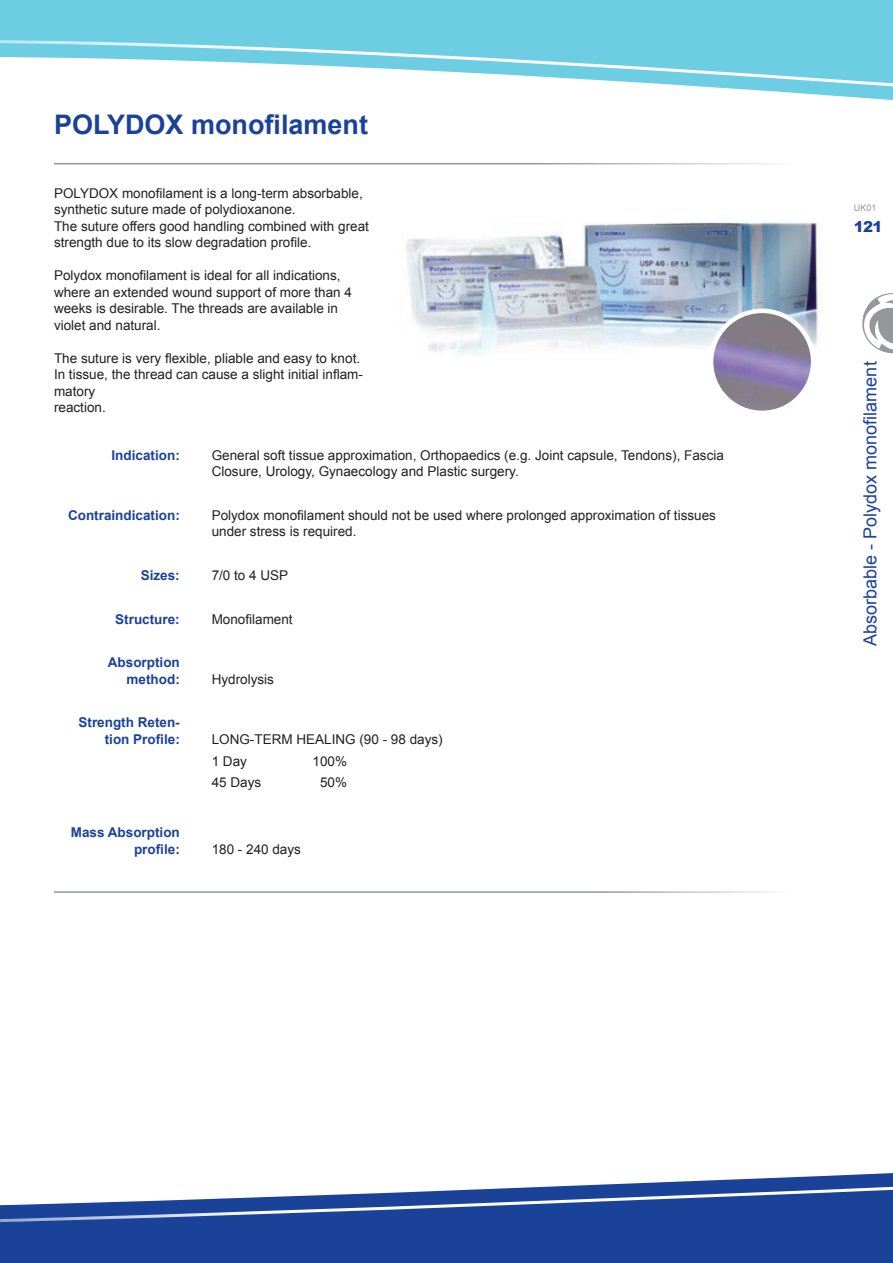
<style>
.page{position:relative;width:893px;height:1263px;background:#fff}
.page>*{position:absolute;margin:0;border:0;box-sizing:border-box;transform-origin:0 0}
.t1{font:700 27px "Arial";color:#1b4299}
.t2{font:18px "Arial";color:#1b4299}
.t3{font:900 15px "Arial";color:#1b4299}
.t4{font:13.5px/16.5px "Arial";color:#231f20}
.t5{font:700 13.5px/16.5px "Arial";color:#1b4299;text-align:right}
.t6{font:9px "Arial";color:#93989d}
</style>
<div class="page">
<svg style="left:862px;top:293px;width:31px;height:61px"></svg>
<img style="left:406px;top:222px;width:416px;height:132px">
<hr style="left:54px;top:163px;width:737px;height:1px;background:#93989d">
<hr style="left:54px;top:891px;width:737px;height:2px;background:#93989d">
<img style="left:711px;top:311px;width:102px;height:102px;border-radius:51px">
<div style="left:709px;top:309px;width:106px;height:106px;border:4px solid #fff;border-radius:50%"></div>
<svg style="left:0;top:1173px;width:893px;height:90px;fill:#1b4299"></svg>
<svg style="left:0;top:0;width:893px;height:100px;fill:#6dcde3"></svg>
<svg style="left:0;top:1185px;width:893px;height:42px"></svg>
<svg style="left:0;top:37px;width:893px;height:52px"></svg>
<p class="t1" style="left:54px;top:107px;width:316px">POLYDOX monofilament</p>
<p class="t4" style="left:54px;top:185px;width:310px">POLYDOX monofilament is a long-term absorbable, synthetic suture made of polydioxanone.</p>
<p class="t4" style="left:54px;top:218px;width:316px">The suture offers good handling combined with great strength due to its slow degradation profile.</p>
<p class="t4" style="left:54px;top:267px;width:299px">Polydox monofilament is ideal for all indications, where an extended wound support of more than 4 weeks is desirable. The threads are available in violet and natural.</p>
<p class="t4" style="left:54px;top:350px;width:310px">The suture is very flexible, pliable and easy to knot.<br>In tissue, the thread can cause a slight initial inflam&shy;matory<br>reaction.</p>
<p class="t5" style="left:112px;top:447px;width:70px">Indication:</p>
<p class="t4" style="left:212px;top:447px;width:514px">General soft tissue approximation, Orthopaedics (e.g. Joint capsule, Tendons), Fascia<br>Closure, Urology, Gynaecology and Plastic surgery.</p>
<p class="t5" style="left:68px;top:507px;width:113px">Contraindication:</p>
<p class="t4" style="left:212px;top:507px;width:506px">Polydox monofilament should not be used where prolonged approximation of tissues under stress is required.</p>
<p class="t5" style="left:141px;top:567px;width:41px">Sizes:</p>
<p class="t4" style="left:212px;top:567px;width:78px">7/0 to 4 USP</p>
<p class="t5" style="left:115px;top:611px;width:66px">Structure:</p>
<p class="t4" style="left:212px;top:611px;width:83px">Monofilament</p>
<p class="t5" style="left:108px;top:655px;width:73px">Absorption method:</p>
<p class="t4" style="left:212px;top:671px;width:64px">Hydrolysis</p>
<p class="t5" style="left:79px;top:715px;width:103px">Strength Reten&shy;tion Profile:</p>
<p class="t5" style="left:71px;top:825px;width:111px">Mass Absorption profile:</p>
<p class="t4" style="left:212px;top:731px;width:233px">LONG-TERM HEALING (90 - 98 days)</p>
<p class="t4" style="left:212px;top:753px;width:37px">1 Day</p>
<p class="t4" style="left:313px;top:753px;width:36px">100%</p>
<p class="t4" style="left:212px;top:775px;width:51px">45 Days</p>
<p class="t4" style="left:320px;top:775px;width:29px">50%</p>
<p class="t4" style="left:212px;top:841px;width:91px">180 - 240 days</p>
<p class="t6" style="left:854px;top:202px;width:24px">UK01</p>
<p class="t3" style="left:854px;top:215px;width:30px">121</p>
<h2 class="t2" style="left:858px;top:646px;width:286px;rotate:-90deg">Absorbable - Polydox monofilament</h2>
</div>
